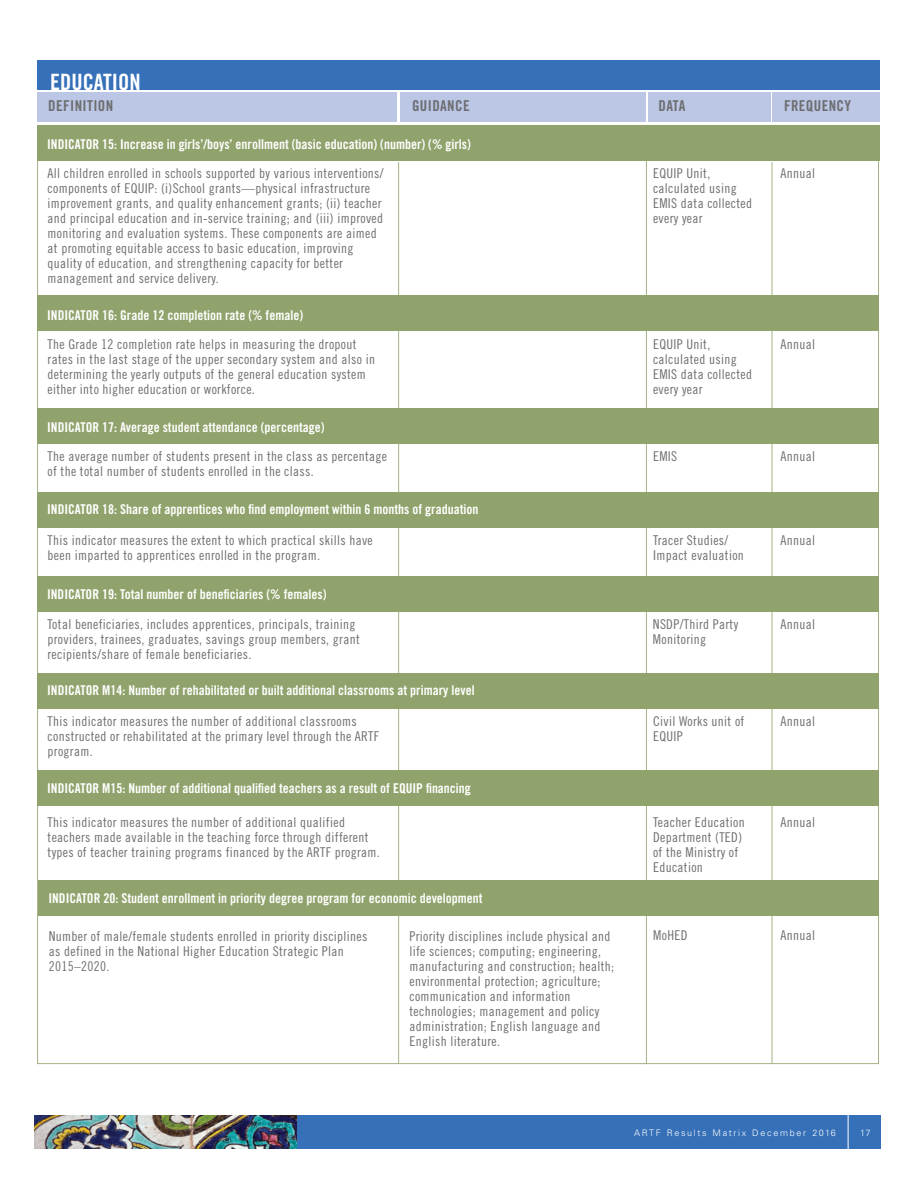
<style>
.page{position:relative;width:918px;height:1188px;background:#fff}
.page>*{position:absolute;margin:0;border:0;box-sizing:border-box;transform-origin:0 0}
.t1{font:22.5px "Trade Gothic Bold Cond Twenty";color:#fff}
.t2{font:15px "Trade Gothic Bold Cond Twenty";letter-spacing:.025em;color:#6d6e71}
.t3{font:13.5px/15px "Trade Gothic Cond Eighteen";letter-spacing:.025em;color:#6d6e71}
.t4{font:13.5px "Trade Gothic Bold Cond Twenty";color:#fff}
.t5{font:300 9px "Univers";letter-spacing:.18em;color:#fff}
</style>
<div class="page">
<div style="left:57px;top:1115px;width:824px;height:34px;background:#3670b8"></div>
<img style="left:35px;top:1115px;width:262px;height:34px">
<hr style="left:848px;top:1105px;width:1px;height:83px;background:#fff">
<hr style="left:646px;top:161px;width:1px;height:903px;background:#a4b284">
<hr style="left:398px;top:162px;width:1px;height:902px;background:#a4b284">
<hr style="left:772px;top:162px;width:1px;height:902px;background:#a4b284">
<div style="left:37px;top:61px;width:843px;height:29px;background:#3670b8"></div>
<div style="left:37px;top:92px;width:360px;height:30px;background:#bcc7e6"></div>
<div style="left:648px;top:92px;width:123px;height:30px;background:#bcc7e6"></div>
<div style="left:773px;top:92px;width:107px;height:30px;background:#bcc7e6"></div>
<div style="left:401px;top:92px;width:245px;height:30px;background:#bcc7e6"></div>
<div style="left:37px;top:125px;width:842px;height:35px;background:#91a36c"></div>
<div style="left:37px;top:296px;width:842px;height:35px;background:#91a36c"></div>
<div style="left:37px;top:408px;width:842px;height:35px;background:#91a36c"></div>
<div style="left:37px;top:492px;width:842px;height:36px;background:#91a36c"></div>
<div style="left:37px;top:673px;width:842px;height:35px;background:#91a36c"></div>
<div style="left:37px;top:770px;width:842px;height:36px;background:#91a36c"></div>
<div style="left:37px;top:576px;width:842px;height:36px;background:#91a36c"></div>
<div style="left:38px;top:881px;width:841px;height:35px;background:#91a36c"></div>
<h1 class="t1" style="left:50px;top:68px;width:92px">EDUCATION</h1>
<p class="t2" style="left:48px;top:97px;width:67px">DEFINITION</p>
<p class="t2" style="left:412px;top:97px;width:59px">GUIDANCE</p>
<p class="t2" style="left:659px;top:97px;width:28px">DATA</p>
<p class="t2" style="left:784px;top:97px;width:69px">FREQUENCY</p>
<p class="t4" style="left:47px;top:136px;width:11px">Indicator</p>
<p class="t4" style="left:102px;top:136px;width:370px">15: Increase in girls’/boys’ enrollment (basic education) (number) (% girls)</p>
<p class="t3" style="left:48px;top:165px;width:338px">All children enrolled in schools supported by various interventions/ components of EQUI P: (i)School grants—physical infrastructure improvement grants, and quality enhancement grants; (ii) teacher and principal education and in-service training; and (iii) improved monitoring and evaluation systems. These components are aimed at promoting equitable access to basic education, improving quality of education, and strengthening capacity for better management and service delivery.</p>
<p class="t4" style="left:47px;top:306px;width:11px">Indicator</p>
<p class="t4" style="left:102px;top:306px;width:202px">16: Grade 12 completion rate (% female)</p>
<p class="t3" style="left:48px;top:336px;width:329px">The Grade 12 completion rate helps in measuring the dropout rates in the last stage of the upper secondary system and also in determining the yearly outputs of the general education system either into higher education or workforce.</p>
<p class="t3" style="left:653px;top:165px;width:101px">EQUI P Unit, calculated using<br>EMIS data collected every year</p>
<p class="t3" style="left:781px;top:165px;width:36px">Annual</p>
<p class="t3" style="left:653px;top:336px;width:101px">EQUI P Unit, calculated using<br>EMIS data collected every year</p>
<p class="t3" style="left:781px;top:336px;width:36px">Annual</p>
<p class="t4" style="left:47px;top:419px;width:11px">Indicator</p>
<p class="t4" style="left:102px;top:419px;width:224px">17: Average student attendance (percentage)</p>
<p class="t3" style="left:48px;top:448px;width:341px">The average number of students present in the class as percentage of the total number of students enrolled in the class.</p>
<p class="t3" style="left:653px;top:448px;width:20px">EMIS</p>
<p class="t3" style="left:781px;top:448px;width:36px">Annual</p>
<p class="t4" style="left:47px;top:501px;width:433px">INDICATOR 18: Share of apprentices who find employment within 6 months of graduation</p>
<p class="t3" style="left:48px;top:533px;width:327px">This indicator measures the extent to which practical skills have been imparted to apprentices enrolled in the program.</p>
<p class="t3" style="left:653px;top:533px;width:92px">Tracer Studies/<br>Impact evaluation</p>
<p class="t3" style="left:781px;top:533px;width:36px">Annual</p>
<p class="t4" style="left:47px;top:586px;width:281px">INDICATOR 19: Total number of beneficiaries (% females)</p>
<p class="t3" style="left:47px;top:617px;width:314px">Total beneficiaries, includes apprentices, principals, training providers, trainees, graduates, savings group members, grant recipients/share of female beneficiaries.</p>
<p class="t3" style="left:653px;top:617px;width:87px">NSDP/Third Party<br>Monitoring</p>
<p class="t3" style="left:780px;top:617px;width:36px">Annual</p>
<p class="t4" style="left:47px;top:682px;width:429px">INDICATOR M14: Number of rehabilitated or built additional classrooms at primary level</p>
<p class="t3" style="left:48px;top:714px;width:333px">This indicator measures the number of additional classrooms constructed or rehabilitated at the primary level through the ARTF program.</p>
<p class="t3" style="left:653px;top:714px;width:93px">Civil Works unit of<br>EQUI P</p>
<p class="t3" style="left:781px;top:714px;width:36px">Annual</p>
<p class="t4" style="left:47px;top:780px;width:11px">Indicator</p>
<p class="t4" style="left:102px;top:780px;width:370px">M15: Number of additional qualified teachers as a result of EQUIP financing</p>
<p class="t3" style="left:48px;top:814px;width:334px">This indicator measures the number of additional qualified teachers made available in the teaching force through different types of teacher training programs financed by the ARTF program.</p>
<p class="t3" style="left:653px;top:814px;width:93px">Teacher Education<br>Department (TED) of the Ministry of<br>Education</p>
<p class="t3" style="left:781px;top:814px;width:36px">Annual</p>
<p class="t4" style="left:48px;top:890px;width:436px">INDICATOR 20: Student enrollment in priority degree program for economic development</p>
<p class="t3" style="left:49px;top:929px;width:320px">Number of male/female students enrolled in priority disciplines as defined in the National Higher Education Strategic Plan<br>2015–2020.</p>
<p class="t3" style="left:653px;top:927px;width:36px">MoHED</p>
<p class="t3" style="left:781px;top:927px;width:36px">Annual</p>
<p class="t3" style="left:409px;top:929px;width:206px">Priority disciplines include physical and life sciences; computing; engineering, manufacturing and construction; health; environmental protection; agriculture; communication and information technologies; management and policy administration; English language and English literature.</p>
<p class="t5" style="left:634px;top:1128px;width:203px">ARTF Results Matrix December 2016</p>
<p class="t5" style="left:860px;top:1128px;width:12px">17</p>
</div>
